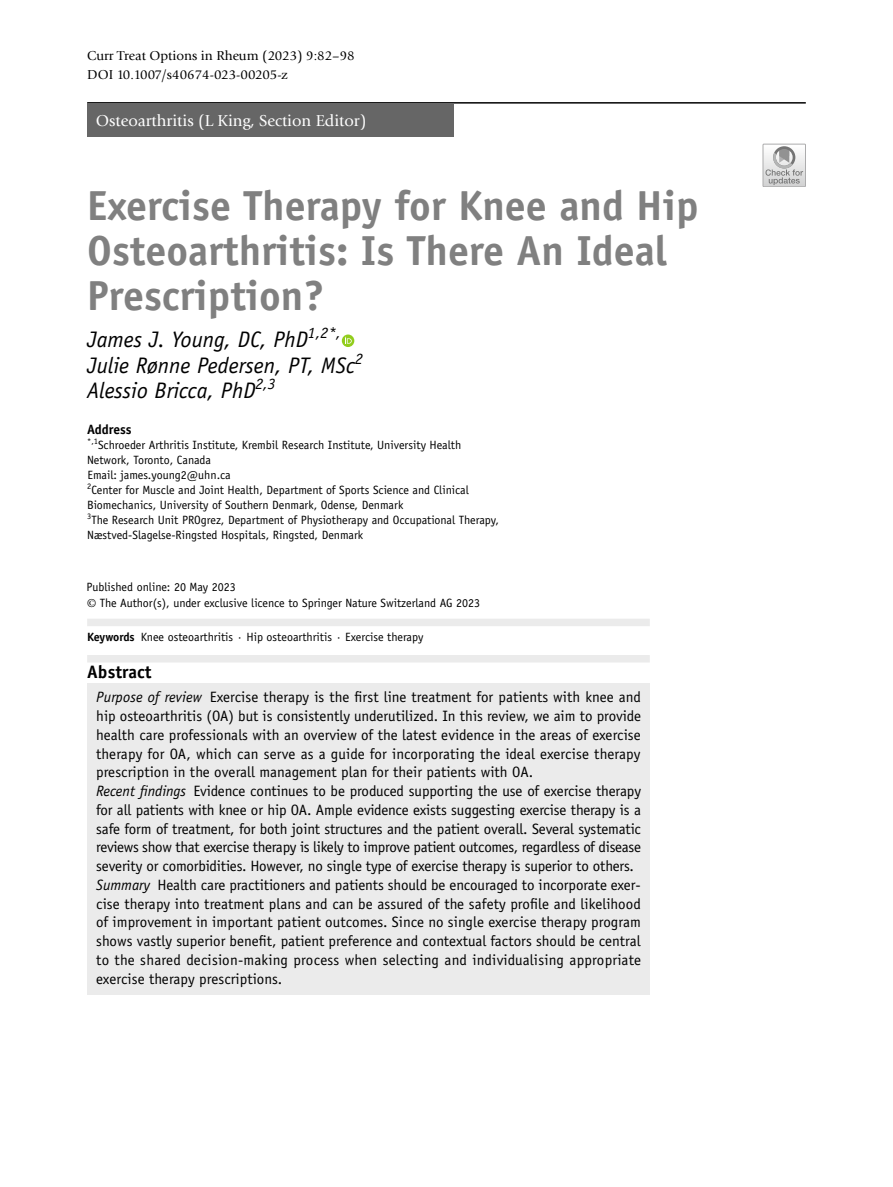
<style>
.page{position:relative;width:893px;height:1187px;background:#fff}
.page>*{position:absolute;margin:0;border:0;box-sizing:border-box;transform-origin:0 0}
.t1{font:700 42px/45px "Officina Sans";color:#808080}
.t2{font:italic 22.5px/25.5px "Officina Sans";color:#000}
.t3{font:700 18px "Officina Sans";letter-spacing:.005em;color:#000}
.t4{font:16.5px "Giovanni";color:#fff}
.t5{font:15px/18.8px "Officina Sans";letter-spacing:-.005em;color:#000}
.t6{font:13.5px "Giovanni";color:#000}
.t7{font:700 13.5px "Officina Sans";color:#000}
.t8{font:12px/15px "Officina Sans";color:#000}
.s1{font-weight:700}
.s2{font-style:italic}
.s3{font-family:"STIX Math"}
</style>
<div class="page">
<hr style="left:87px;top:102px;width:719px;height:2px;background:#000">
<div style="left:87px;top:104px;width:366px;height:33px;background:#666"></div>
<div style="left:763px;top:144px;width:43px;height:43px;border:1px solid #ababac"></div>
<svg style="left:763px;top:144px;width:42px;height:42px"></svg>
<div style="left:87px;top:618px;width:563px;height:8px;background:#ebebeb"></div>
<div style="left:87px;top:655px;width:563px;height:7px;background:#ebebeb"></div>
<div style="left:87px;top:683px;width:563px;height:104px;background:#ebebeb"></div>
<div style="left:87px;top:777px;width:563px;height:104px;background:#ebebeb"></div>
<div style="left:87px;top:870px;width:563px;height:124px;background:#ebebeb"></div>
<svg style="left:342px;top:334px;width:12px;height:13px"></svg>
<svg style="left:345px;top:337px;width:7px;height:6px"></svg>
<p class="t6" style="left:87px;top:48px;width:269px">Curr Treat Options in Rheum (2023) 9:82–98</p>
<p class="t6" style="left:87px;top:67px;width:202px">DOI 10.1007/s40674-023-00205-z</p>
<p class="t4" style="left:96px;top:112px;width:272px">Osteoarthritis (L King, Section Editor)</p>
<h1 class="t1" style="left:87px;top:183px;width:613px">Exercise Therapy for Knee and Hip<br>Osteoarthritis: Is There An Ideal<br>Prescription?</h1>
<h2 class="t2" style="left:87px;top:327px;width:277px">James J. Young, DC, PhD<sup>1,2*,<br></sup>Julie Rønne Pedersen, PT, MSc<sup>2<br></sup>Alessio Bricca, PhD<sup>2,3</sup></h2>
<p class="t7" style="left:87px;top:421px;width:46px">Address</p>
<p class="t8" style="left:87px;top:437px;width:413px"><sup>*,1</sup>Schroeder Arthritis Institute, Krembil Research Institute, University Health Network, Toronto, Canada<br>Email: james.young2@uhn.ca<br><sup>2</sup>Center for Muscle and Joint Health, Department of Sports Science and Clinical Biomechanics, University of Southern Denmark, Odense, Denmark<br><sup>3</sup>The Research Unit PROgrez, Department of Physiotherapy and Occupational Therapy, Næstved-Slagelse-Ringsted Hospitals, Ringsted, Denmark</p>
<p class="t8" style="left:86px;top:579px;width:151px">Published online: 20 May 2023</p>
<p class="t8" style="left:87px;top:629px;width:338px"><span class="s1">Keywords</span> Knee osteoarthritis · Hip osteoarthritis · Exercise therapy</p>
<p class="t3" style="left:87px;top:660px;width:66px">Abstract</p>
<p class="t5" style="left:96px;top:687px;width:546px"><span class="s2">Purpose of review</span> Exercise therapy is the first line treatment for patients with knee and hip osteoarthritis (OA) but is consistently underutilized. In this review, we aim to provide health care professionals with an overview of the latest evidence in the areas of exercise therapy for OA, which can serve as a guide for incorporating the ideal exercise therapy prescription in the overall management plan for their patients with OA.<br><span class="s2">Recent findings</span> Evidence continues to be produced supporting the use of exercise therapy for all patients with knee or hip OA. Ample evidence exists suggesting exercise therapy is a safe form of treatment, for both joint structures and the patient overall. Several systematic reviews show that exercise therapy is likely to improve patient outcomes, regardless of disease severity or comorbidities. However, no single type of exercise therapy is superior to others.<br><span class="s2">Summary</span> Health care practitioners and patients should be encouraged to incorporate exer&shy;cise therapy into treatment plans and can be assured of the safety profile and likelihood of improvement in important patient outcomes. Since no single exercise therapy program shows vastly superior benefit, patient preference and contextual factors should be central to the shared decision-making process when selecting and individualising appropriate exercise therapy prescriptions.</p>
<p class="t8" style="left:87px;top:596px;width:394px"><span class="s3">©</span> The Author(s), under exclusive licence to Springer Nature Switzerland AG 2023</p>
</div>
